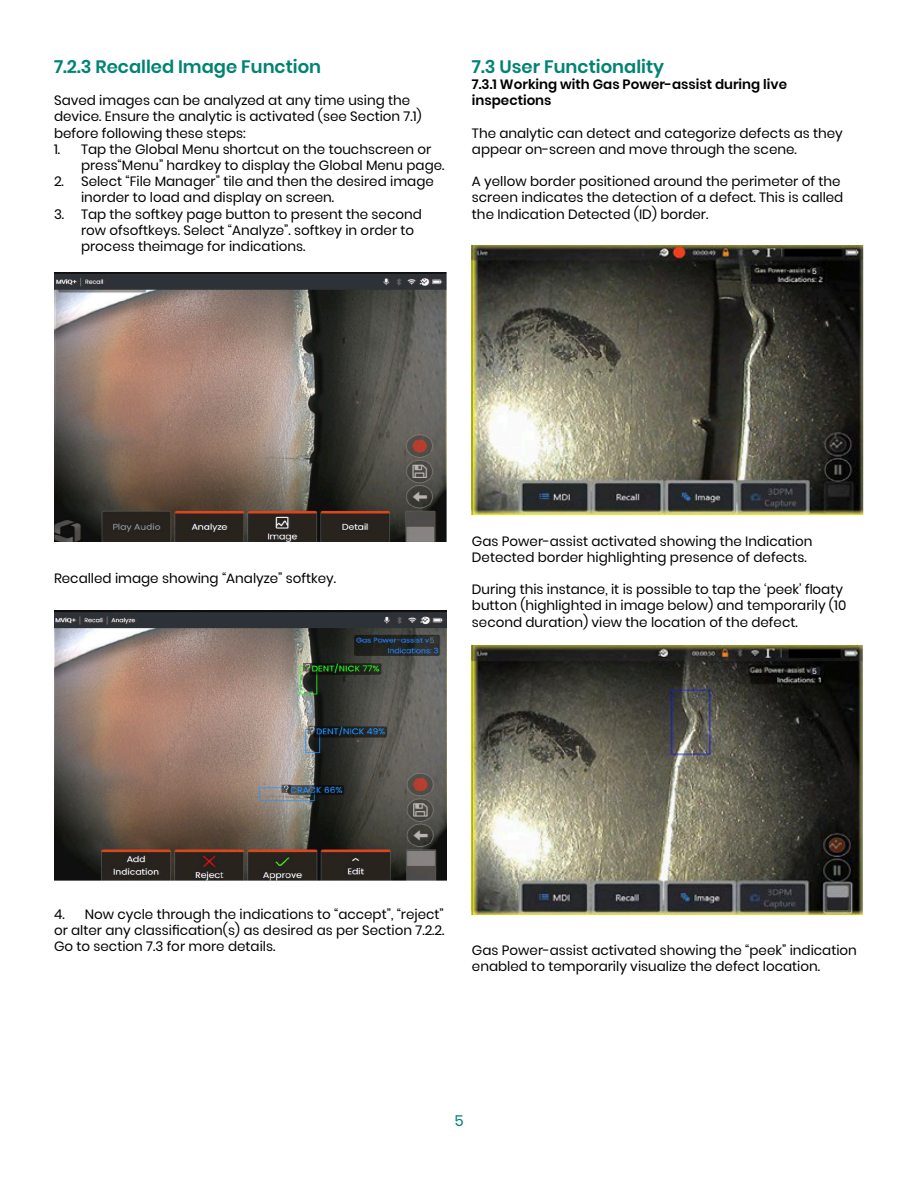
<style>
.page{position:relative;width:918px;height:1188px;background:#fff}
.page>*{position:absolute;margin:0;border:0;box-sizing:border-box;transform-origin:0 0}
.t1{font:600 18px "Poppins";color:#018374}
.t2{font:15px "Poppins";color:#018374}
.t3{font:13.5px/16.2px "Poppins";color:#000}
.t4{font:600 13.5px/16.2px "Poppins";color:#000}
.t5{font:7.5px "Poppins";color:#fff}
.t6{font:7.5px "Poppins";color:#4382bc}
</style>
<div class="page">
<img style="left:472px;top:246px;width:392px;height:269px">
<img style="left:54px;top:273px;width:392px;height:268px">
<img style="left:54px;top:610px;width:392px;height:271px">
<img style="left:472px;top:646px;width:391px;height:269px">
<div style="left:811px;top:267px;width:9px;height:7px;background:#161615"></div>
<div style="left:811px;top:667px;width:9px;height:7px;background:#1b1e27"></div>
<div style="left:429px;top:636px;width:9px;height:8px;background:#37362d"></div>
<p class="t1" style="left:54px;top:56px;width:269px">7.2.3 Recalled Image Function</p>
<p class="t3" style="left:54px;top:93px;width:369px">Saved images can be analyzed at any time using the device. Ensure the analytic is activated (see Section 7.1) before following these steps:</p>
<p class="t3" style="left:81px;top:141px;width:365px;text-indent:-27px">1. Tap the Global Menu shortcut on the touchscreen or press“Menu” hardkey to display the Global Menu page.</p>
<p class="t3" style="left:81px;top:174px;width:354px;text-indent:-27px">2. Select “File Manager” tile and then the desired image inorder to load and display on screen.</p>
<p class="t3" style="left:81px;top:206px;width:342px;text-indent:-27px">3. Tap the softkey page button to present the second row ofsoftkeys. Select “Analyze”. softkey in order to process theimage for indications.</p>
<p class="t1" style="left:472px;top:56px;width:194px">7.3 User Functionality</p>
<p class="t4" style="left:472px;top:76px;width:317px">7.3.1 Working with Gas Power-assist during live inspections</p>
<p class="t3" style="left:472px;top:125px;width:372px">The analytic can detect and categorize defects as they appear on-screen and move through the scene.</p>
<p class="t3" style="left:472px;top:174px;width:373px">A yellow border positioned around the perimeter of the screen indicates the detection of a defect. This is called the Indication Detected (ID) border.</p>
<p class="t5" style="left:812px;top:267px;width:6px">5</p>
<p class="t3" style="left:54px;top:571px;width:284px">Recalled image showing “Analyze” softkey.</p>
<p class="t6" style="left:430px;top:636px;width:6px">5</p>
<p class="t3" style="left:472px;top:533px;width:342px">Gas Power-assist activated showing the Indication<br>Detected border highlighting presence of defects.</p>
<p class="t3" style="left:472px;top:581px;width:376px">During this instance, it is possible to tap the ‘peek’ floaty button (highlighted in image below) and temporarily (10 second duration) view the location of the defect.</p>
<p class="t5" style="left:812px;top:667px;width:6px">5</p>
<p class="t3" style="left:54px;top:906px;width:392px">4. Now cycle through the indications to “accept”, “reject” or alter any classification(s) as desired as per Section 7.2.2.</p>
<p class="t3" style="left:54px;top:938px;width:223px">Go to section 7.3 for more details.</p>
<p class="t3" style="left:472px;top:942px;width:387px">Gas Power-assist activated showing the “peek” indication enabled to temporarily visualize the defect location.</p>
<p class="t2" style="left:454px;top:1112px;width:11px">5</p>
</div>
